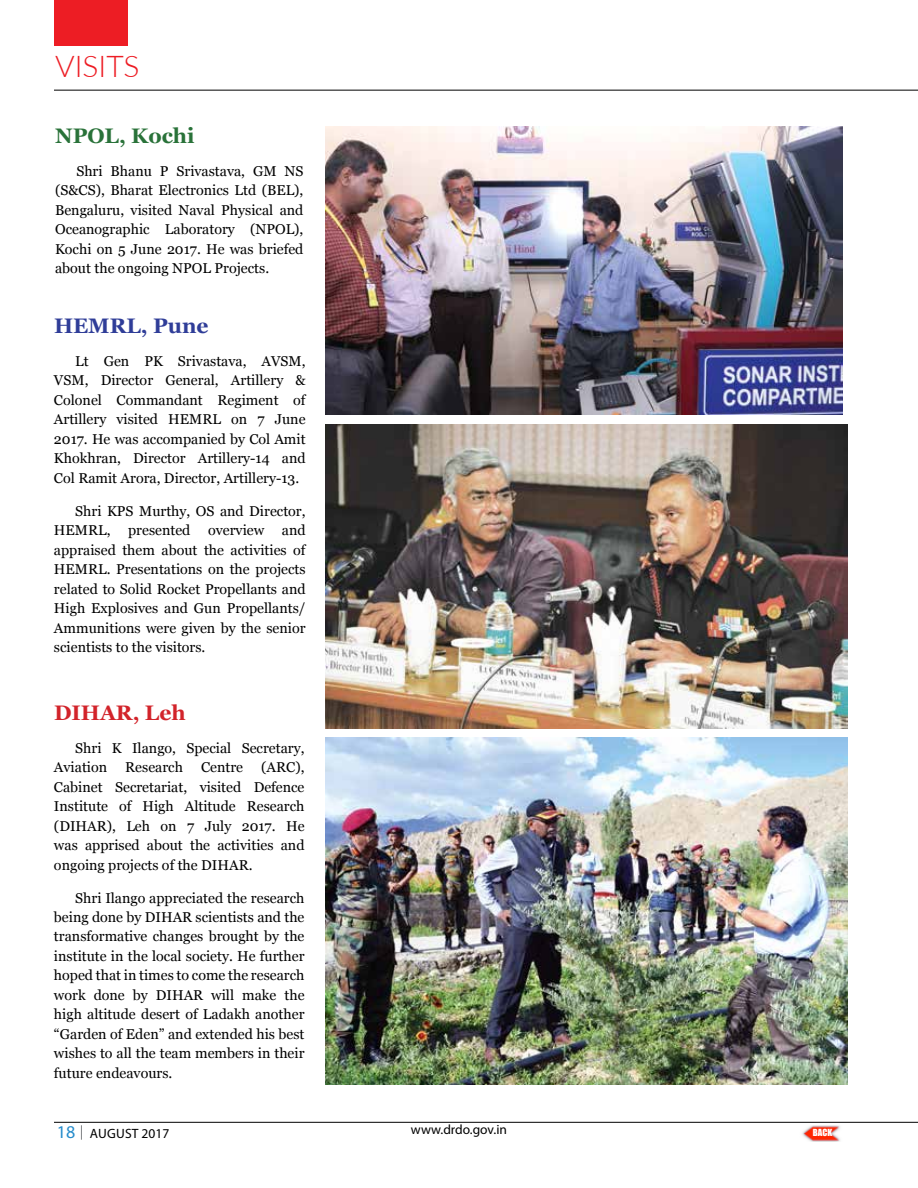
<style>
.page{position:relative;width:918px;height:1188px;background:#fff}
.page>*{position:absolute;margin:0;border:0;box-sizing:border-box;transform-origin:0 0}
.t1{font:300 30px "Lato";color:#ed1d24}
.t2{font:700 21px "Georgia";color:#2f3d98}
.t3{font:700 21px "Georgia";color:#297239}
.t4{font:700 21px "Georgia";color:#d2232a}
.t5{font:18px "Myriad Pro";color:#248bcb}
.t6{font:14.25px/19.5px "Georgia";color:#000;text-align:justify}
.t7{font:13.5px "Myriad Pro";color:#000}
.t8{font:9px "Impact";color:#fff}
</style>
<div class="page">
<hr style="left:54px;top:90px;width:864px;height:1px;background:#000">
<div style="left:54px;top:0;width:74px;height:46px;background:#ed1d24"></div>
<hr style="left:54px;top:1122px;width:864px;height:1px;background:#000">
<svg style="left:81px;top:1125px;width:1px;height:15px"></svg>
<img style="left:325px;top:424px;width:523px;height:305px">
<img style="left:325px;top:127px;width:518px;height:288px">
<img style="left:325px;top:737px;width:523px;height:348px">
<img style="left:802px;top:1126px;width:38px;height:15px">
<h1 class="t1" style="left:55px;top:45px;width:86px">VISITs</h1>
<h2 class="t3" style="left:55px;top:120px;width:18px">NPO</h2>
<h2 class="t3" style="left:105px;top:120px;width:92px">L, Kochi</h2>
<p class="t6" style="left:55px;top:161px;width:250px;text-indent:21px">Shri Bhanu P Srivastava, GM NS (S&amp;CS), Bharat Electronics Ltd (BEL), Bengaluru, visited Naval Physical and Oceanographic Laboratory (NPOL), Kochi on 5 June 2017. He was briefed about the ongoing NPOL Projects.</p>
<h2 class="t2" style="left:54px;top:310px;width:156px">HEMRL, Pune</h2>
<p class="t6" style="left:54px;top:351px;width:253px;text-indent:21px">Lt Gen PK Srivastava, AVSM, VSM, Director General, Artillery &amp; Colonel Commandant Regiment of Artillery visited HEMRL on 7 June 2017. He was accompanied by Col Amit Khokhran, Director Artillery-14 and Col Ramit Arora, Director, Artillery-13.</p>
<p class="t6" style="left:54px;top:501px;width:253px;text-indent:21px">Shri KPS Murthy, OS and Director, HEMRL, presented overview and appraised them about the activities of HEMRL. Presentations on the projects related to Solid Rocket Propellants and High Explosives and Gun Propellants/ Ammunitions were given by the senior scientists to the visitors.</p>
<h2 class="t4" style="left:54px;top:696px;width:133px">DIHAR, Leh</h2>
<p class="t6" style="left:54px;top:738px;width:252px;text-indent:21px">Shri K Ilango, Special Secretary,<br>Aviation</p>
<p class="t6" style="left:125px;top:757px;width:59px">Research</p>
<p class="t6" style="left:201px;top:757px;width:44px">Centre</p>
<p class="t6" style="left:54px;top:757px;width:252px;text-indent:207px">(ARC), Cabinet Secretariat, visited Defence Institute of High Altitude Research (DIHAR), Leh on 7 July 2017. He was apprised about the activities and ongoing projects of the DIHAR.</p>
<p class="t6" style="left:54px;top:888px;width:252px;text-indent:21px">Shri Ilango appreciated the research being done by DIHAR scientists and the transformative changes brought by the institute in the local society. He further hoped that in times to come the research work done by DIHAR will make the high altitude desert of Ladakh another “Garden of Eden” and extended his best wishes to all the team members in their future endeavours.</p>
<p class="t5" style="left:57px;top:1121px;width:20px">18</p>
<p class="t7" style="left:411px;top:1121px;width:98px">www.drdo.gov.in</p>
<p class="t7" style="left:90px;top:1125px;width:81px">August 2017</p>
<p class="t8" style="left:813px;top:1126px;width:21px">Back</p>
</div>
